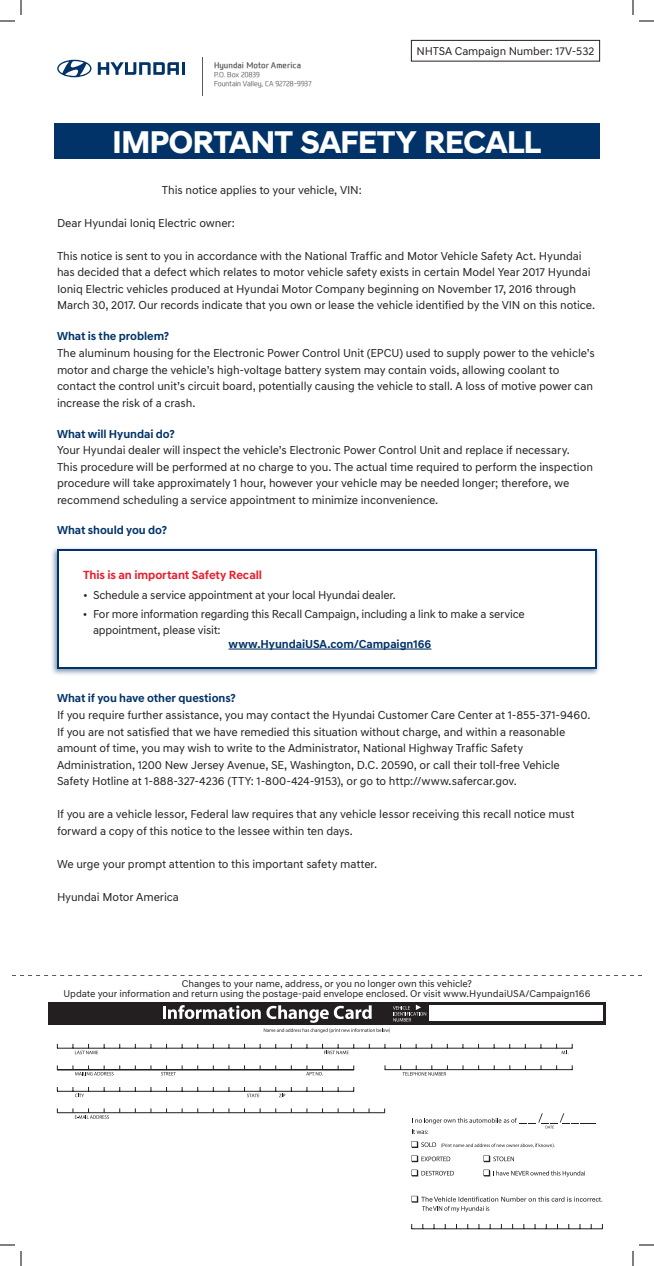
<style>
.page{position:relative;width:654px;height:1266px;background:#fff}
.page>*{position:absolute;margin:0;border:0;box-sizing:border-box;transform-origin:0 0}
.t1{font:700 32px "Hyundai Sans Head";letter-spacing:-.015em;color:#fff}
.t2{font:700 12px "Hyundai Sans Text";letter-spacing:-.005em;color:#ec1b2b}
.t3{font:11.8px/16.5px "Hyundai Sans Text";letter-spacing:-.01em;color:#231f20}
.t4{font:700 11.8px "Hyundai Sans Text";letter-spacing:-.005em;color:#013368}
.t5{font:11.5px "Hyundai Sans Text";letter-spacing:-.01em;color:#231f20}
.t6{font:10px/10px "Hyundai Sans Text";letter-spacing:-.005em;color:#231f20;text-align:center}
.t7{font:700 8px "Modern H";color:#57585a}
.t8{font:300 7px/9px "Modern H";color:#57585a}
</style>
<div class="page">
<div style="left:54px;top:123px;width:546px;height:36px;background:#013368"></div>
<div style="left:411px;top:40px;width:189px;height:22px;border:1px solid #231f20"></div>
<div style="left:50px;top:546px;width:551px;height:130px;background:#013368;opacity:.5"></div>
<div style="left:58px;top:550px;width:538px;height:118px;background:#fff"></div>
<hr style="left:229px;top:649px;width:202px;height:1px;background:#013368">
<div style="left:57px;top:549px;width:540px;height:120px;border:2px solid #013368"></div>
<hr style="left:411px;top:1229px;width:192px;height:1px;background:#231f20">
<svg style="left:411px;top:1196px;width:191px;height:16px"></svg>
<svg style="left:411px;top:1141px;width:144px;height:7px"></svg>
<svg style="left:411px;top:1155px;width:39px;height:7px"></svg>
<svg style="left:483px;top:1155px;width:31px;height:7px"></svg>
<svg style="left:411px;top:1170px;width:43px;height:6px"></svg>
<svg style="left:483px;top:1170px;width:102px;height:7px"></svg>
<svg style="left:412px;top:1113px;width:184px;height:21px"></svg>
<div style="left:49px;top:1002px;width:557px;height:22px;background:#231f20"></div>
<hr style="left:57px;top:1048px;width:516px;height:1px;background:#231f20">
<svg style="left:322px;top:1044px;width:32px;height:10px"></svg>
<svg style="left:556px;top:1044px;width:17px;height:11px"></svg>
<svg style="left:73px;top:1044px;width:25px;height:10px"></svg>
<hr style="left:57px;top:1069px;width:297px;height:1px;background:#231f20">
<svg style="left:73px;top:1065px;width:47px;height:10px"></svg>
<svg style="left:161px;top:1065px;width:15px;height:10px"></svg>
<svg style="left:306px;top:1065px;width:17px;height:11px"></svg>
<hr style="left:57px;top:1091px;width:297px;height:1px;background:#231f20">
<svg style="left:73px;top:1087px;width:16px;height:10px"></svg>
<svg style="left:244px;top:1087px;width:17px;height:10px"></svg>
<svg style="left:275px;top:1087px;width:10px;height:10px"></svg>
<hr style="left:385px;top:1069px;width:188px;height:1px;background:#231f20">
<svg style="left:400px;top:1065px;width:48px;height:11px"></svg>
<hr style="left:57px;top:1112px;width:328px;height:1px;background:#231f20">
<svg style="left:73px;top:1108px;width:36px;height:11px"></svg>
<div style="left:429px;top:1005px;width:174px;height:16px;background:#fff"></div>
<svg style="left:163px;top:1005px;width:263px;height:28px"></svg>
<svg style="left:12px;top:975px;width:630px;height:1px"></svg>
<hr style="left:202px;top:57px;width:1px;height:39px;background:#57585a">
<svg style="left:98px;top:62px;width:87px;height:13px"></svg>
<svg style="left:57px;top:60px;width:35px;height:17px"></svg>
<svg style="left:0;top:0;width:22px;height:22px"></svg>
<svg style="left:0;top:1244px;width:22px;height:22px"></svg>
<svg style="left:632px;top:0;width:22px;height:22px"></svg>
<svg style="left:632px;top:1244px;width:22px;height:22px"></svg>
<p class="t7" style="left:214px;top:59px;width:89px">Hyundai Motor America</p>
<p class="t8" style="left:214px;top:70px;width:99px">P.O. Box 20839<br>Fountain Valley, CA 92728-9937</p>
<p class="t5" style="left:417px;top:44px;width:179px">NHTSA Campaign Number: 17V-532</p>
<h1 class="t1" style="left:113px;top:123px;width:430px">IMPORTANT SAFETY RECALL</h1>
<p class="t3" style="left:162px;top:182px;width:201px">This notice applies to your vehicle, VIN:</p>
<p class="t3" style="left:57px;top:215px;width:179px">Dear Hyundai Ioniq Electric owner:</p>
<p class="t3" style="left:57px;top:248px;width:540px">This notice is sent to you in accordance with the National Traffic and Motor Vehicle Safety Act. Hyundai has decided that a defect which relates to motor vehicle safety exists in certain Model Year 2017 Hyundai Ioniq Electric vehicles produced at Hyundai Motor Company beginning on November 17, 2016 through March 30, 2017. Our records indicate that you own or lease the vehicle identified by the VIN on this notice.</p>
<p class="t4" style="left:57px;top:329px;width:114px">What is the problem?</p>
<p class="t3" style="left:57px;top:345px;width:539px">The aluminum housing for the Electronic Power Control Unit (EPCU) used to supply power to the vehicle’s motor and charge the vehicle’s high-voltage battery system may contain voids, allowing coolant to contact the control unit’s circuit board, potentially causing the vehicle to stall. A loss of motive power can increase the risk of a crash.</p>
<p class="t4" style="left:57px;top:426px;width:119px">What will Hyundai do?</p>
<p class="t3" style="left:57px;top:442px;width:537px">Your Hyundai dealer will inspect the vehicle’s Electronic Power Control Unit and replace if necessary.<br>This procedure will be performed at no charge to you. The actual time required to perform the inspection procedure will take approximately 1 hour, however your vehicle may be needed longer; therefore, we recommend scheduling a service appointment to minimize inconvenience.</p>
<p class="t4" style="left:57px;top:523px;width:112px">What should you do?</p>
<p class="t2" style="left:83px;top:568px;width:181px">This is an important Safety Recall</p>
<p class="t3" style="left:83px;top:587px;width:314px">• Schedule a service appointment at your local Hyundai dealer.</p>
<p class="t3" style="left:93px;top:606px;width:433px;line-height:16px;text-indent:-10px">• For more information regarding this Recall Campaign, including a link to make a service appointment, please visit:</p>
<p class="t4" style="left:229px;top:637px;width:204px">www.HyundaiUSA.com/Campaign166</p>
<p class="t4" style="left:57px;top:691px;width:180px">What if you have other questions?</p>
<p class="t3" style="left:57px;top:707px;width:535px">If you require further assistance, you may contact the Hyundai Customer Care Center at 1-855-371-9460.<br>If you are not satisfied that we have remedied this situation without charge, and within a reasonable amount of time, you may wish to write to the Administrator, National Highway Traffic Safety Administration, 1200 New Jersey Avenue, SE, Washington, D.C. 20590, or call their toll-free Vehicle Safety Hotline at 1-888-327-4236 (TTY: 1-800-424-9153), or go to http://www.safercar.gov.</p>
<p class="t3" style="left:57px;top:806px;width:519px">If you are a vehicle lessor, Federal law requires that any vehicle lessor receiving this recall notice must forward a copy of this notice to the lessee within ten days.</p>
<p class="t3" style="left:57px;top:856px;width:322px">We urge your prompt attention to this important safety matter.</p>
<p class="t3" style="left:57px;top:889px;width:124px">Hyundai Motor America</p>
<p class="t6" style="left:63px;top:979px;width:529px">Changes to your name, address, or you no longer own this vehicle?<br>Update your information and return using the postage-paid envelope enclosed. Or visit www.HyundaiUSA/Campaign166</p>
</div>
